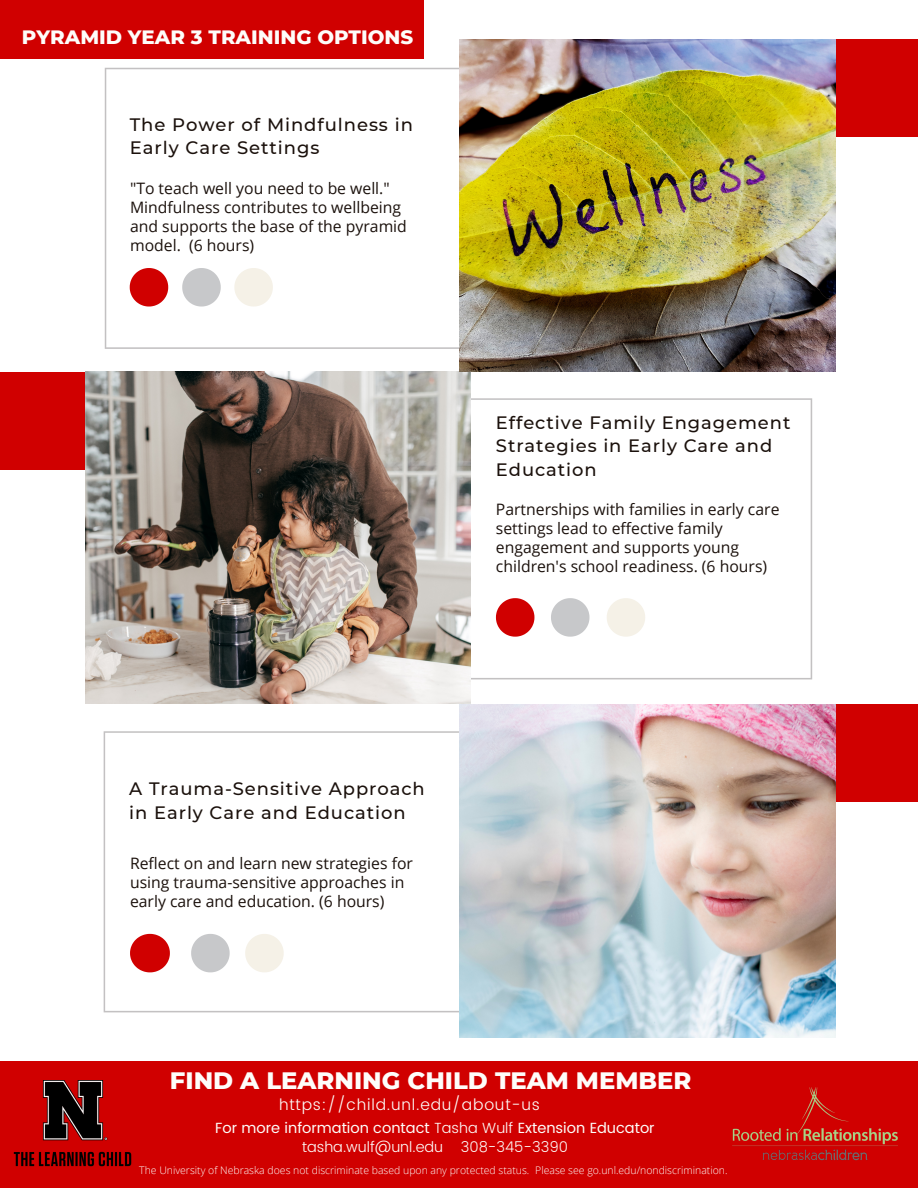
<style>
.page{position:relative;width:918px;height:1188px;background:#fff}
.page>*{position:absolute;margin:0;border:0;box-sizing:border-box;transform-origin:0 0}
.t1{font:800 24.3px "Montserrat";color:#fefdfa}
.t2{font:800 19.8px "Montserrat";color:#fefdfa}
.t3{font:500 18px/23.7px "Montserrat";letter-spacing:.05em;color:#1b110c}
.t4{font:15.75px/19.2px "Open Sans";color:#1b110c}
.t5{font:300 15.75px "Poppins";letter-spacing:.05em;color:#fefdfa}
.t6{font:14.7px "Poppins";color:#fefdfa}
.t7{font:300 14.7px "Poppins";color:#fefdfa}
.t8{font:300 10.5px "Open Sans";color:#fefdfa}
.s1{font-weight:300}
</style>
<div class="page">
<svg style="left:105px;top:68px;width:354px;height:281px"></svg>
<svg style="left:130px;top:268px;width:38px;height:39px"></svg>
<svg style="left:182px;top:268px;width:39px;height:39px"></svg>
<svg style="left:234px;top:268px;width:39px;height:39px"></svg>
<svg style="left:471px;top:398px;width:341px;height:281px"></svg>
<div style="left:0;top:372px;width:86px;height:97px;background:#d00000"></div>
<svg style="left:104px;top:731px;width:355px;height:281px"></svg>
<div style="left:836px;top:704px;width:82px;height:98px;background:#d00000"></div>
<img style="left:459px;top:704px;width:377px;height:333px">
<svg style="left:496px;top:598px;width:38px;height:39px"></svg>
<svg style="left:551px;top:598px;width:38px;height:39px"></svg>
<svg style="left:607px;top:598px;width:38px;height:39px"></svg>
<img style="left:86px;top:372px;width:385px;height:332px">
<svg style="left:130px;top:934px;width:40px;height:38px"></svg>
<svg style="left:191px;top:934px;width:39px;height:38px"></svg>
<svg style="left:245px;top:934px;width:39px;height:38px"></svg>
<div style="left:836px;top:40px;width:82px;height:97px;background:#d00000"></div>
<div style="left:0;top:1061px;width:918px;height:127px;background:#d00000"></div>
<img style="left:459px;top:40px;width:377px;height:331px">
<div style="left:0;top:0;width:424px;height:59px;background:#d00000"></div>
<img style="left:13px;top:1081px;width:119px;height:86px">
<img style="left:732px;top:1087px;width:166px;height:74px">
<p class="t2" style="left:22px;top:25px;width:393px">PYRAMID YEAR 3 TRAINING OPTIONS</p>
<p class="t3" style="left:130px;top:112px;width:285px">The Power of Mindfulness in<br>Early Care Settings</p>
<p class="t4" style="left:130px;top:178px;width:278px">"To teach well you need to be well."<br>Mindfulness contributes to wellbeing and supports the base of the pyramid model. (6 hours)</p>
<p class="t3" style="left:496px;top:410px;width:296px">Effective Family Engagement<br>Strategies in Early Care and<br>Education</p>
<p class="t4" style="left:496px;top:499px;width:285px">Partnerships with families in early care settings lead to effective family engagement and supports young children's school readiness. (6 hours)</p>
<p class="t3" style="left:129px;top:777px;width:297px">A Trauma-Sensitive Approach in Early Care and Education</p>
<p class="t4" style="left:130px;top:854px;width:284px">Reflect on and learn new strategies for using trauma-sensitive approaches in early care and education. (6 hours)</p>
<p class="t1" style="left:170px;top:1065px;width:523px">FIND A LEARNING CHILD TEAM MEMBER</p>
<p class="t6" style="left:215px;top:1119px;width:441px">For more information contact <span class="s1">Tasha Wulf</span> Extension Educator</p>
<p class="t7" style="left:302px;top:1138px;width:267px">tasha.wulf@unl.edu 308-345-3390</p>
<p class="t5" style="left:279px;top:1096px;width:262px">https://child.unl.edu/about-us</p>
<p class="t8" style="left:139px;top:1163px;width:590px">The University of Nebraska does not discriminate based upon any protected status. Please see go.unl.edu/nondiscrimination.</p>
</div>
